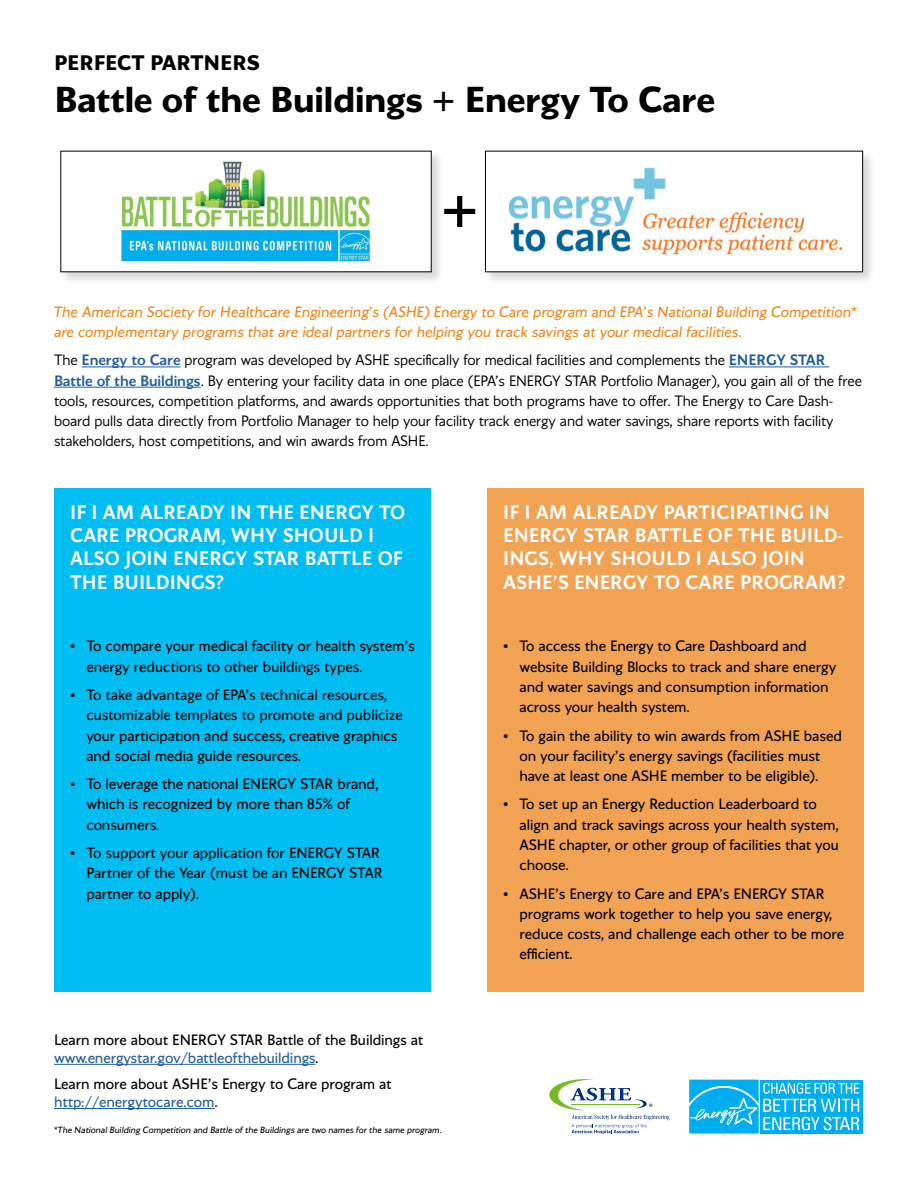
<style>
.page{position:relative;width:918px;height:1188px;background:#fff}
.page>*{position:absolute;margin:0;border:0;box-sizing:border-box;transform-origin:0 0}
.t1{font:700 36px "Conqueror Sans";letter-spacing:-.005em;color:#000}
.t2{font:700 21px "Conqueror Sans";letter-spacing:-.005em;color:#000}
.t3{font:500 19.5px/23.4px "Conqueror Sans";color:#fff}
.t4{font:15px/20.2px "Conqueror Sans";letter-spacing:-.005em;color:#000}
.t5{font:300 15px/20.2px "Conqueror Sans";letter-spacing:-.005em;color:#000}
.t6{font:italic 15px/20.2px "Conqueror Sans";letter-spacing:-.005em;color:#ec881d}
.t7{font:italic 9px "Conqueror Sans";letter-spacing:-.005em;color:#000}
.s1{font-weight:500;color:#215e9e}
.s2{color:#215e9e}
</style>
<div class="page">
<hr style="left:54px;top:1064px;width:261px;height:1px;background:#215e9e">
<hr style="left:54px;top:1108px;width:161px;height:1px;background:#215e9e">
<div style="left:60px;top:150px;width:384px;height:134px;background:#000;opacity:.15"></div>
<div style="left:61px;top:151px;width:370px;height:121px;background:#fff"></div>
<img style="left:121px;top:161px;width:250px;height:101px">
<div style="left:485px;top:150px;width:391px;height:134px;background:#000;opacity:.15"></div>
<div style="left:485px;top:151px;width:378px;height:121px;background:#fff"></div>
<img style="left:508px;top:167px;width:335px;height:88px">
<hr style="left:82px;top:367px;width:99px;height:1px;background:#215e9e">
<hr style="left:729px;top:367px;width:100px;height:1px;background:#215e9e">
<hr style="left:54px;top:387px;width:147px;height:1px;background:#215e9e">
<div style="left:54px;top:488px;width:377px;height:504px;background:#00bdf2"></div>
<div style="left:487px;top:488px;width:377px;height:504px;background:#f1a252"></div>
<svg style="left:549px;top:1079px;width:120px;height:55px"></svg>
<svg style="left:689px;top:1079px;width:174px;height:55px;background:#36bff2"></svg>
<svg style="left:444px;top:196px;width:31px;height:31px"></svg>
<h2 class="t2" style="left:54px;top:50px;width:207px">PERFECT PARTNERS</h2>
<h1 class="t1" style="left:54px;top:78px;width:663px">Battle of the Buildings + Energy To Care</h1>
<p class="t6" style="left:54px;top:302px;width:805px">The American Society for Healthcare Engineering’s (ASHE) Energy to Care program and EPA’s National Building Competition* are complementary programs that are ideal partners for helping you track savings at your medical facilities.</p>
<p class="t5" style="left:54px;top:350px;width:809px">The <span class="s1">Energy to Care</span> program was developed by ASHE specifically for medical facilities and complements the <span class="s1">ENERGY STAR Battle of the Buildings</span>. By entering your facility data in one place (EPA’s ENERGY STAR Portfolio Manager), you gain all of the free tools, resources, competition platforms, and awards opportunities that both programs have to offer. The Energy to Care Dash&shy;board pulls data directly from Portfolio Manager to help your facility track energy and water savings, share reports with facility stakeholders, host competitions, and win awards from ASHE.</p>
<h3 class="t3" style="left:70px;top:501px;width:337px">IF I AM ALREADY IN THE ENERGY TO<br>CARE PROGRAM, WHY SHOULD I<br>ALSO JOIN ENERGY STAR BATTLE OF<br>THE BUILDINGS?</h3>
<p class="t4" style="left:86px;top:636px;width:330px;text-indent:-16px">• To compare your medical facility or health system’s energy reductions to other buildings types.</p>
<p class="t4" style="left:86px;top:685px;width:318px;text-indent:-16px">• To take advantage of EPA’s technical resources, customizable templates to promote and publicize your participation and success, creative graphics and social media guide resources.</p>
<p class="t4" style="left:86px;top:774px;width:294px;text-indent:-16px">• To leverage the national ENERGY STAR brand, which is recognized by more than 85% of consumers.</p>
<p class="t4" style="left:86px;top:843px;width:298px;text-indent:-16px">• To support your application for ENERGY STAR<br>Partner of the Year (must be an ENERGY STAR partner to apply).</p>
<p class="t4" style="left:54px;top:1031px;width:371px;line-height:18px">Learn more about ENERGY STAR Battle of the Buildings at <span class="s2">www.energystar.gov/battleofthebuildings</span>.</p>
<p class="t4" style="left:54px;top:1075px;width:339px;line-height:18px">Learn more about ASHE’s Energy to Care program at <span class="s2">http://energytocare.com</span>.</p>
<p class="t7" style="left:54px;top:1125px;width:389px">*The National Building Competition and Battle of the Buildings are two names for the same program.</p>
<h3 class="t3" style="left:503px;top:501px;width:344px">IF I AM ALREADY PARTICIPATING IN<br>ENERGY STAR BATTLE OF THE BUILD-<br>INGS, WHY SHOULD I ALSO JOIN<br>ASHE’S ENERGY TO CARE PROGRAM?</h3>
<p class="t4" style="left:520px;top:636px;width:318px;text-indent:-16px">• To access the Energy to Care Dashboard and website Building Blocks to track and share energy and water savings and consumption information across your health system.</p>
<p class="t4" style="left:503px;top:726px;width:340px;text-align:center">• To gain the ability to win awards from ASHE based on your facility’s energy savings (facilities must<br>have at least one ASHE member to be eligible).</p>
<p class="t4" style="left:520px;top:795px;width:321px;text-indent:-16px">• To set up an Energy Reduction Leaderboard to align and track savings across your health system, ASHE chapter, or other group of facilities that you choose.</p>
<p class="t4" style="left:520px;top:884px;width:326px;text-indent:-16px">• ASHE’s Energy to Care and EPA’s ENERGY STAR programs work together to help you save energy, reduce costs, and challenge each other to be more efficient.</p>
</div>
